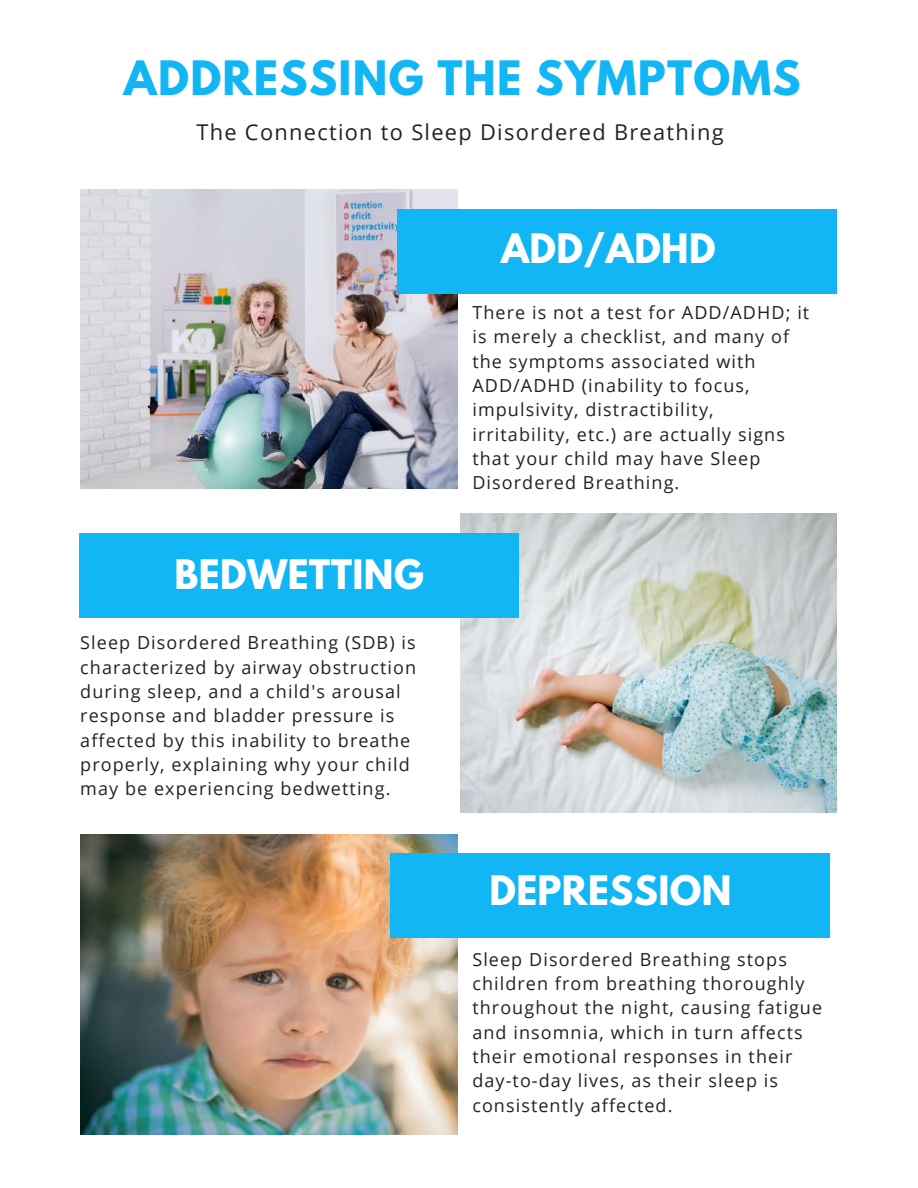
<style>
.page{position:relative;width:918px;height:1188px;background:#fff}
.page>*{position:absolute;margin:0;border:0;box-sizing:border-box;transform-origin:0 0}
.t1{font:700 42px "League Spartan";letter-spacing:.03em;color:#12b6f5}
.t2{font:700 36px "League Spartan";letter-spacing:.01em;color:#fff}
.t3{font:21.75px "Open Sans";letter-spacing:.06em;color:#222}
.t4{font:18px/24.3px "Open Sans";letter-spacing:.06em;color:#222}
</style>
<div class="page">
<img style="left:80px;top:189px;width:377px;height:299px">
<img style="left:460px;top:513px;width:377px;height:299px">
<img style="left:80px;top:835px;width:377px;height:299px">
<div style="left:397px;top:210px;width:440px;height:84px;background:#12b6f5"></div>
<div style="left:79px;top:533px;width:440px;height:85px;background:#12b6f5"></div>
<div style="left:390px;top:853px;width:440px;height:85px;background:#12b6f5"></div>
<h1 class="t1" style="left:124px;top:57px;width:678px">ADDRESSING THE SYMPTOMS</h1>
<p class="t3" style="left:196px;top:117px;width:529px">The Connection to Sleep Disordered Breathing</p>
<h2 class="t2" style="left:501px;top:231px;width:216px">ADD/ADHD</h2>
<h2 class="t2" style="left:175px;top:557px;width:251px">BEDWETTING</h2>
<p class="t4" style="left:80px;top:630px;width:337px">Sleep Disordered Breathing (SDB) is characterized by airway obstruction during sleep, and a child's arousal response and bladder pressure is affected by this inability to breathe properly, explaining why your child may be experiencing bedwetting.</p>
<p class="t4" style="left:472px;top:300px;width:338px">There is not a test for ADD/ADHD; it is merely a checklist, and many of the symptoms associated with<br>ADD/ADHD (inability to focus, impulsivity, distractibility, irritability, etc.) are actually signs that your child may have Sleep<br>Disordered Breathing.</p>
<h2 class="t2" style="left:490px;top:873px;width:243px">DEPRESSION</h2>
<p class="t4" style="left:472px;top:947px;width:351px">Sleep Disordered Breathing stops children from breathing thoroughly throughout the night, causing fatigue and insomnia, which in turn affects their emotional responses in their day-to-day lives, as their sleep is consistently affected.</p>
</div>
